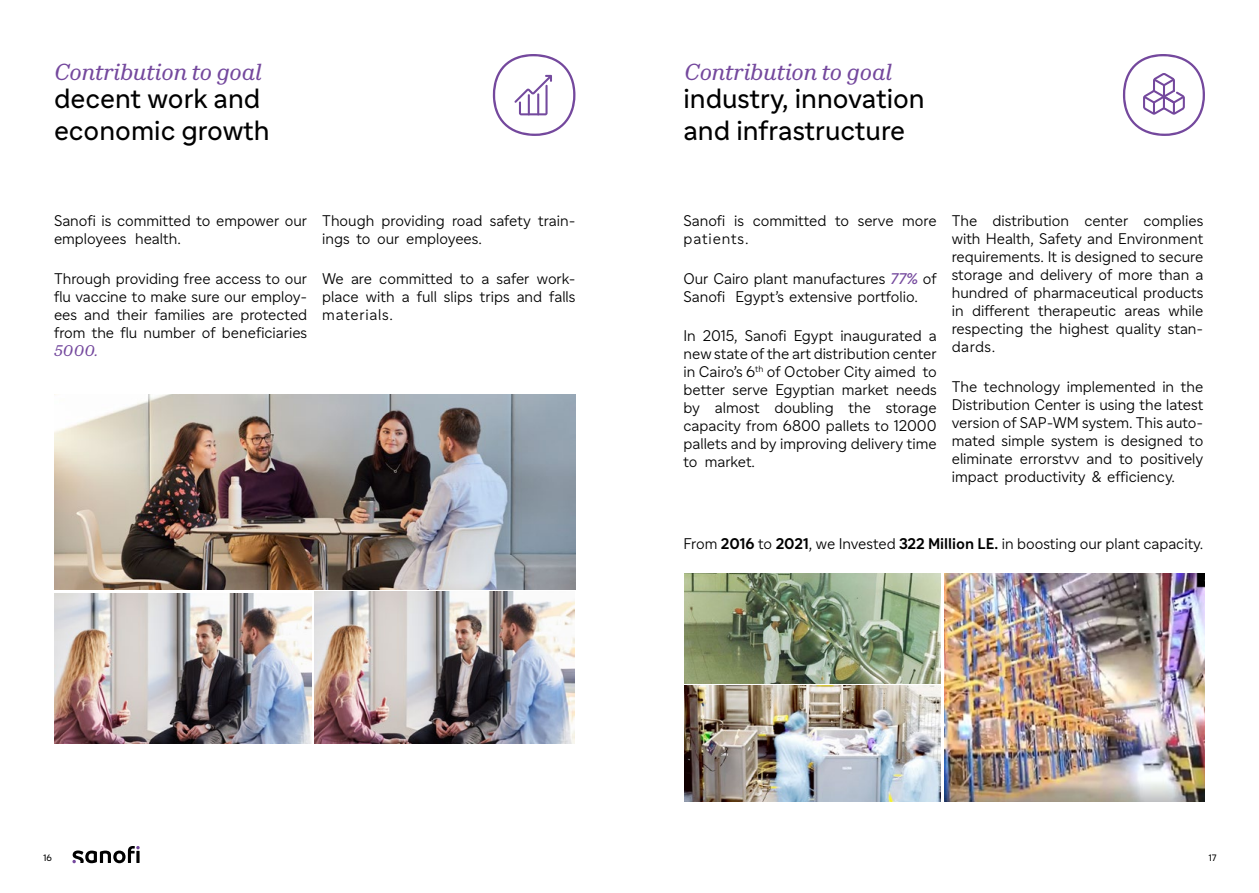
<style>
.page{position:relative;width:1259px;height:893px;background:#fff}
.page>*{position:absolute;margin:0;border:0;box-sizing:border-box;transform-origin:0 0}
.t1{font:27px/32.4px "Sanofi Sans";color:#000}
.t2{font:italic 22.5px "Sanofi Serif";color:#74489d}
.t3{font:300 15px/18px "Sanofi Sans";color:#000;text-align:justify}
.t4{font:italic 15px "Sanofi Serif";color:#74489d}
.t5{font:9px "Sanofi Sans";color:#000}
.s1{font-weight:400;font-style:italic;color:#74489d}
.s2{font-weight:700}
</style>
<div class="page">
<img style="left:55px;top:394px;width:520px;height:195px">
<img style="left:55px;top:593px;width:256px;height:150px">
<img style="left:315px;top:591px;width:259px;height:152px">
<img style="left:684px;top:573px;width:256px;height:110px">
<img style="left:684px;top:685px;width:256px;height:116px">
<img style="left:944px;top:574px;width:261px;height:227px">
<svg style="left:493px;top:54px;width:82px;height:82px"></svg>
<svg style="left:1123px;top:54px;width:82px;height:82px"></svg>
<svg style="left:72px;top:846px;width:68px;height:17px"></svg>
<h2 class="t2" style="left:54px;top:59px;width:209px">Contribution to goal</h2>
<h2 class="t2" style="left:684px;top:59px;width:209px">Contribution to goal</h2>
<h1 class="t1" style="left:54px;top:82px;width:217px">decent work and economic growth</h1>
<h1 class="t1" style="left:683px;top:82px;width:243px">industry, innovation and infrastructure</h1>
<p class="t3" style="left:54px;top:212px;width:255px">Sanofi is committed to empower our employees health.</p>
<p class="t3" style="left:54px;top:269px;width:255px">Through providing free access to our flu vaccine to make sure our employ&shy;ees and their families are protected from the flu number of beneficiaries</p>
<p class="t4" style="left:54px;top:341px;width:46px">5000.</p>
<p class="t3" style="left:322px;top:212px;width:255px">Though providing road safety train&shy;ings to our employees.</p>
<p class="t3" style="left:322px;top:269px;width:255px">We are committed to a safer work&shy;place with a full slips trips and falls materials.</p>
<p class="t3" style="left:683px;top:212px;width:255px">Sanofi is committed to serve more patients.</p>
<p class="t3" style="left:683px;top:269px;width:255px">Our Cairo plant manufactures <span class="s1">77%</span> of<br>Sanofi Egypt’s extensive portfolio.</p>
<p class="t3" style="left:683px;top:326px;width:255px">In 2015, Sanofi Egypt inaugurated a new state of the art distribution center in Cairo’s 6<sup>th</sup> of October City aimed to better serve Egyptian market needs by almost doubling the storage capacity from 6800 pallets to 12000 pallets and by improving delivery time to market.</p>
<p class="t3" style="left:951px;top:212px;width:253px">The distribution center complies with Health, Safety and Environment requirements. It is designed to secure storage and delivery of more than a hundred of pharmaceutical products in different therapeutic areas while respecting the highest quality stan&shy;dards.</p>
<p class="t3" style="left:951px;top:377px;width:253px">The technology implemented in the Distribution Center is using the latest version of SAP-WM system. This auto&shy;mated simple system is designed to eliminate errorstvv and to positively impact productivity &amp; efficiency.</p>
<p class="t3" style="left:683px;top:534px;width:521px">From <span class="s2">2016</span> to <span class="s2">2021</span>, we Invested <span class="s2">322 Million LE.</span> in boosting our plant capacity.</p>
<p class="t5" style="left:43px;top:852px;width:10px">16</p>
<p class="t5" style="left:1208px;top:852px;width:9px">17</p>
</div>
